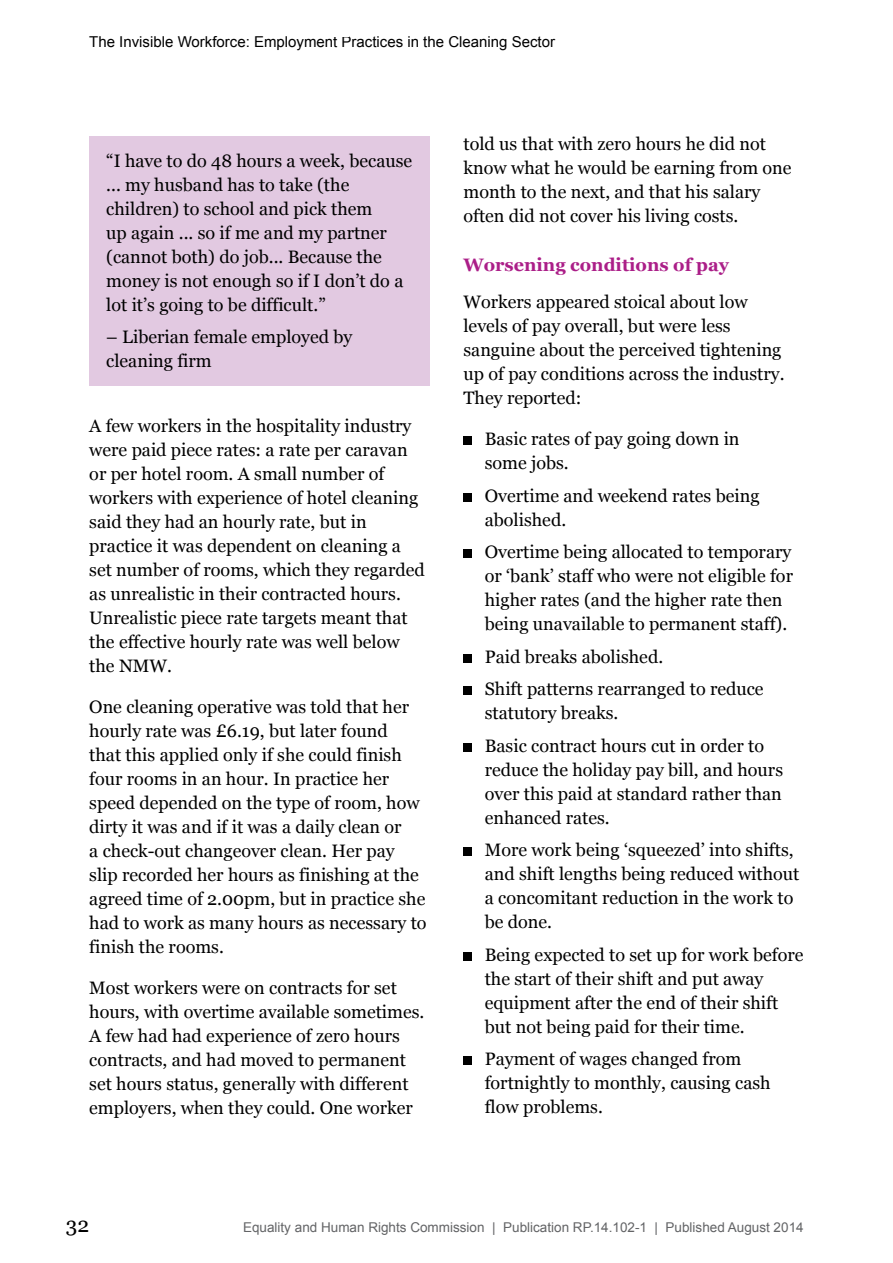
<style>
.page{position:relative;width:893px;height:1263px;background:#fff}
.page>*{position:absolute;margin:0;border:0;box-sizing:border-box;transform-origin:0 0}
.t1{font:21px "Georgia";color:#000}
.t2{font:18px/24px "Georgia";color:#000}
.t3{font:700 18px "Georgia";color:#ab1e88}
.t4{font:15px "Arial";color:#000}
.t5{font:13.5px "Arial";color:#636466}
</style>
<div class="page">
<div style="left:463px;top:436px;width:9px;height:9px;background:#000"></div>
<div style="left:463px;top:493px;width:9px;height:8px;background:#000"></div>
<div style="left:463px;top:549px;width:9px;height:9px;background:#000"></div>
<div style="left:463px;top:654px;width:9px;height:8px;background:#000"></div>
<div style="left:463px;top:686px;width:9px;height:9px;background:#000"></div>
<div style="left:463px;top:743px;width:9px;height:8px;background:#000"></div>
<div style="left:463px;top:847px;width:9px;height:9px;background:#000"></div>
<div style="left:463px;top:952px;width:9px;height:8px;background:#000"></div>
<div style="left:463px;top:1056px;width:9px;height:9px;background:#000"></div>
<div style="left:89px;top:136px;width:340px;height:250px;background:#e2c9e1"></div>
<p class="t4" style="left:89px;top:32px;width:467px">The Invisible Workforce: Employment Practices in the Cleaning Sector</p>
<p class="t2" style="left:106px;top:148px;width:307px">“I have to do 48 hours a week, because ... my husband has to take (the children) to school and pick them<br>up again ... so if me and my partner (cannot both) do job... Because the money is not enough so if I don’t do a lot it’s going to be difficult.”</p>
<p class="t2" style="left:106px;top:324px;width:248px">– Liberian female employed by cleaning firm</p>
<p class="t2" style="left:89px;top:413px;width:337px">A few workers in the hospitality industry were paid piece rates: a rate per caravan or per hotel room. A small number of workers with experience of hotel cleaning said they had an hourly rate, but in practice it was dependent on cleaning a set number of rooms, which they regarded as unrealistic in their contracted hours.<br>Unrealistic piece rate targets meant that the effective hourly rate was well below the NMW.</p>
<p class="t2" style="left:89px;top:694px;width:339px">One cleaning operative was told that her hourly rate was £6.19, but later found<br>that this applied only if she could finish four rooms in an hour. In practice her speed depended on the type of room, how dirty it was and if it was a daily clean or<br>a check-out changeover clean. Her pay slip recorded her hours as finishing at the agreed time of 2.00pm, but in practice she had to work as many hours as necessary to finish the rooms.</p>
<p class="t2" style="left:89px;top:975px;width:337px">Most workers were on contracts for set hours, with overtime available sometimes.<br>A few had had experience of zero hours contracts, and had moved to permanent set hours status, generally with different employers, when they could. One worker</p>
<p class="t2" style="left:463px;top:131px;width:330px">told us that with zero hours he did not know what he would be earning from one month to the next, and that his salary often did not cover his living costs.</p>
<p class="t3" style="left:463px;top:251px;width:267px">Worsening conditions of pay</p>
<p class="t2" style="left:463px;top:289px;width:323px">Workers appeared stoical about low levels of pay overall, but were less sanguine about the perceived tightening up of pay conditions across the industry.<br>They reported:</p>
<p class="t2" style="left:485px;top:426px;width:256px">Basic rates of pay going down in some jobs.</p>
<p class="t2" style="left:485px;top:483px;width:276px">Overtime and weekend rates being abolished.</p>
<p class="t2" style="left:485px;top:539px;width:310px">Overtime being allocated to temporary or ‘bank’ staff who were not eligible for higher rates (and the higher rate then being unavailable to permanent staff).</p>
<p class="t2" style="left:485px;top:639px;width:280px;line-height:32.5px">Paid breaks abolished.<br>Shift patterns rearranged to reduce</p>
<p class="t2" style="left:485px;top:696px;width:281px;line-height:32.5px">statutory breaks.<br>Basic contract hours cut in order to</p>
<p class="t2" style="left:485px;top:757px;width:300px;text-align:justify">reduce the holiday pay bill, and hours over this paid at standard rather than enhanced rates.</p>
<p class="t2" style="left:485px;top:837px;width:316px">More work being ‘squeezed’ into shifts, and shift lengths being reduced without a concomitant reduction in the work to be done.</p>
<p class="t2" style="left:485px;top:942px;width:320px">Being expected to set up for work before the start of their shift and put away equipment after the end of their shift but not being paid for their time.</p>
<p class="t2" style="left:485px;top:1046px;width:287px">Payment of wages changed from fortnightly to monthly, causing cash flow problems.</p>
<p class="t1" style="left:66px;top:1210px;width:25px">32</p>
<p class="t5" style="left:243px;top:1219px;width:562px">Equality and Human Rights Commission | Publication RP.14.102-1 | Published August 2014</p>
</div>
